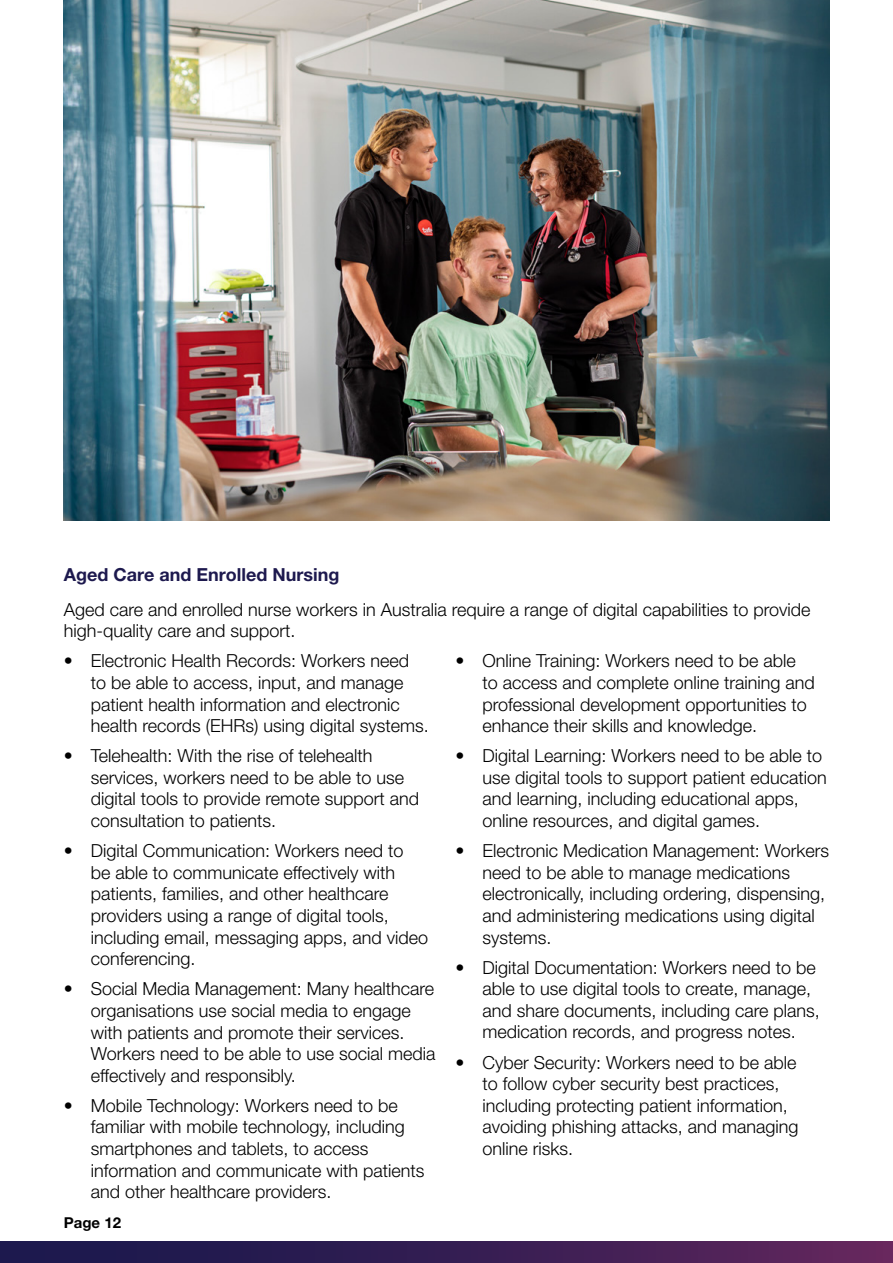
<style>
.page{position:relative;width:893px;height:1263px;background:#fff}
.page>*{position:absolute;margin:0;border:0;box-sizing:border-box;transform-origin:0 0}
.t1{font:300 18px/21.6px "Helvetica Neue LT Pro";color:#000}
.t2{font:700 18px "Helvetica Neue LT Pro";color:#1d194e}
.t3{font:700 15px "Helvetica Neue LT Pro";color:#000}
</style>
<div class="page">
<div style="left:0;top:1242px;width:893px;height:21px;background:linear-gradient(to right,#12174b,#60265c)"></div>
<img style="left:64px;top:0;width:765px;height:521px">
<p class="t2" style="left:64px;top:564px;width:277px">Aged Care and Enrolled Nursing</p>
<p class="t1" style="left:64px;top:598px;width:748px">Aged care and enrolled nurse workers in Australia require a range of digital capabilities to provide high-quality care and support.</p>
<p class="t1" style="left:91px;top:650px;width:340px;text-indent:-27px">• Electronic Health Records: Workers need to be able to access, input, and manage patient health information and electronic health records (EHRs) using digital systems.</p>
<p class="t1" style="left:91px;top:745px;width:330px;text-indent:-27px">• Telehealth: With the rise of telehealth services, workers need to be able to use digital tools to provide remote support and consultation to patients.</p>
<p class="t1" style="left:91px;top:839px;width:339px;text-indent:-27px">• Digital Communication: Workers need to<br>be able to communicate effectively with patients, families, and other healthcare providers using a range of digital tools, including email, messaging apps, and video conferencing.</p>
<p class="t1" style="left:91px;top:978px;width:346px;text-indent:-27px">• Social Media Management: Many healthcare organisations use social media to engage with patients and promote their services.<br>Workers need to be able to use social media effectively and responsibly.</p>
<p class="t1" style="left:91px;top:1094px;width:335px;text-indent:-27px">• Mobile Technology: Workers need to be familiar with mobile technology, including smartphones and tablets, to access information and communicate with patients and other healthcare providers.</p>
<p class="t1" style="left:482px;top:650px;width:334px;text-indent:-27px">• Online Training: Workers need to be able to access and complete online training and professional development opportunities to enhance their skills and knowledge.</p>
<p class="t1" style="left:482px;top:745px;width:346px;text-indent:-27px">• Digital Learning: Workers need to be able to use digital tools to support patient education and learning, including educational apps, online resources, and digital games.</p>
<p class="t1" style="left:482px;top:839px;width:348px;text-indent:-27px">• Electronic Medication Management: Workers need to be able to manage medications electronically, including ordering, dispensing, and administering medications using digital systems.</p>
<p class="t1" style="left:482px;top:956px;width:339px;text-indent:-27px">• Digital Documentation: Workers need to be able to use digital tools to create, manage, and share documents, including care plans, medication records, and progress notes.</p>
<p class="t1" style="left:482px;top:1051px;width:318px;text-indent:-27px">• Cyber Security: Workers need to be able to follow cyber security best practices, including protecting patient information, avoiding phishing attacks, and managing online risks.</p>
<p class="t3" style="left:64px;top:1213px;width:59px">Page 12</p>
</div>
